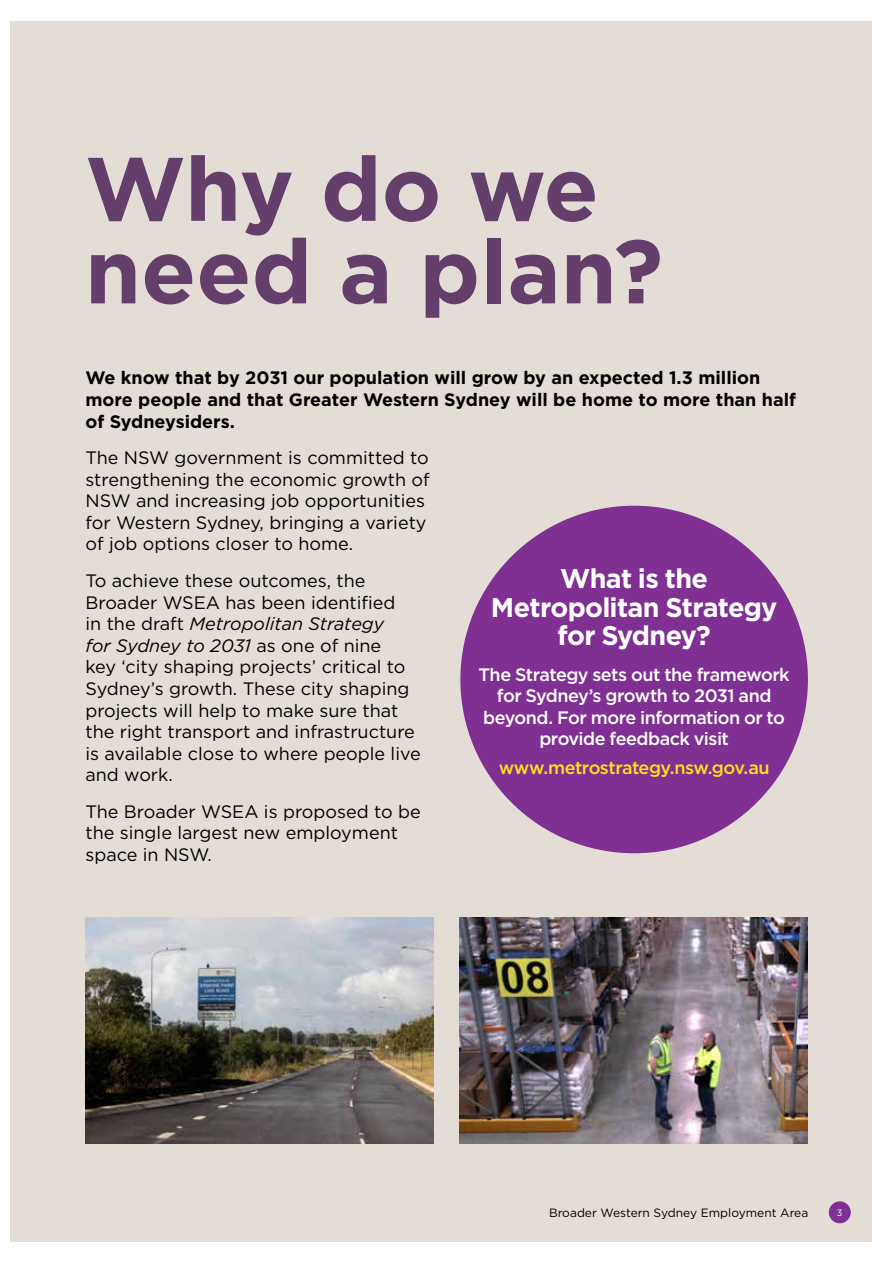
<style>
.page{position:relative;width:893px;height:1263px;background:#fff}
.page>*{position:absolute;margin:0;border:0;box-sizing:border-box;transform-origin:0 0}
.t1{font:700 90px/82.5px "Gotham";color:#653f6b}
.t2{font:700 27px/28.8px "Gotham";letter-spacing:-.03em;color:#fff;text-align:center}
.t3{font:18px/21.6px "Gotham";color:#000}
.t4{font:700 18px/21.6px "Gotham";color:#000}
.t5{font:500 18px/21.6px "Gotham";letter-spacing:-.03em;color:#fff;text-align:center}
.t6{font:500 18px "Gotham";letter-spacing:-.03em;color:#ffdf1c}
.t7{font:12px "Gotham";color:#000}
.t8{font:9.15px "Gotham";color:#fff}
.s1{font-style:italic}
</style>
<div class="page">
<div style="left:11px;top:21px;width:861px;height:1221px;background:#e4ddd5"></div>
<div style="left:829px;top:1201px;width:22px;height:22px;background:#7f3092;border-radius:50%"></div>
<div style="left:460px;top:506px;width:348px;height:347px;background:#7f3092;border-radius:50%"></div>
<img style="left:85px;top:918px;width:349px;height:226px">
<img style="left:459px;top:918px;width:349px;height:226px">
<h1 class="t1" style="left:85px;top:147px;width:579px">Why do we need a plan?</h1>
<p class="t4" style="left:85px;top:367px;width:712px">We know that by 2031 our population will grow by an expected 1.3 million more people and that Greater Western Sydney will be home to more than half of Sydneysiders.</p>
<p class="t3" style="left:85px;top:446px;width:346px">The NSW government is committed to strengthening the economic growth of NSW and increasing job opportunities for Western Sydney, bringing a variety of job options closer to home.</p>
<p class="t3" style="left:85px;top:569px;width:337px">To achieve these outcomes, the Broader WSEA has been identified<br>in the draft <span class="s1">Metropolitan Strategy<br>for Sydney to 2031</span> as one of nine<br>key ‘city shaping projects’ critical to Sydney’s growth. These city shaping projects will help to make sure that the right transport and infrastructure is available close to where people live and work.</p>
<p class="t3" style="left:85px;top:800px;width:337px">The Broader WSEA is proposed to be the single largest new employment space in NSW.</p>
<h2 class="t2" style="left:491px;top:564px;width:288px">What is the<br>Metropolitan Strategy for Sydney?</h2>
<p class="t5" style="left:479px;top:663px;width:313px">The Strategy sets out the framework for Sydney’s growth to 2031 and beyond. For more information or to provide feedback visit</p>
<p class="t6" style="left:499px;top:756px;width:272px">www.metrostrategy.nsw.gov.au</p>
<p class="t7" style="left:549px;top:1205px;width:261px">Broader Western Sydney Employment Area</p>
<p class="t8" style="left:837px;top:1206px;width:7px">3</p>
</div>
